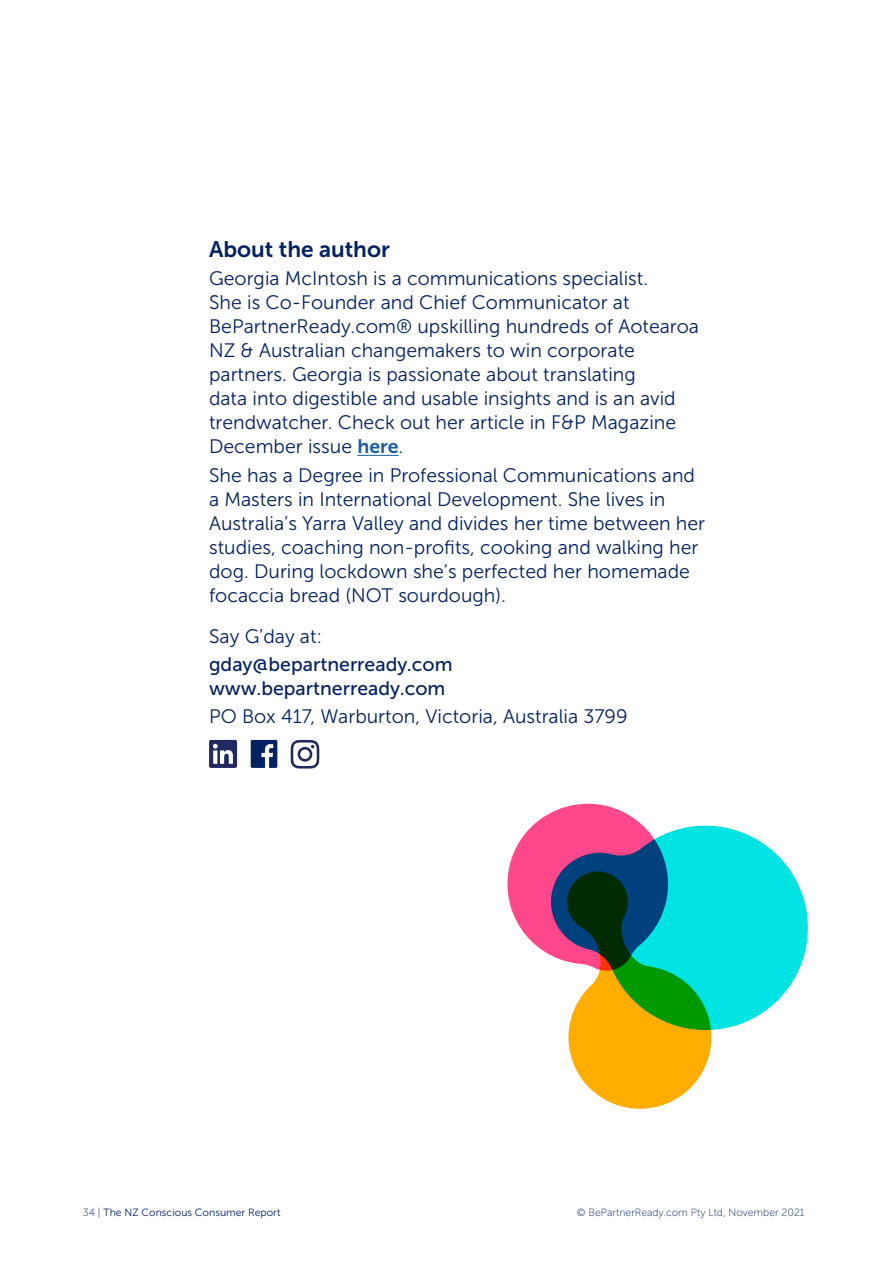
<style>
.page{position:relative;width:893px;height:1263px;background:#fff}
.page>*{position:absolute;margin:0;border:0;box-sizing:border-box;transform-origin:0 0}
.body_copy{font:22.5px "Museo Sans 700";color:#022162}
.body_copy-2{font:19.5px/24px "Museo Sans 300";color:#022162}
.body_copy-3{font:19.5px/24px "Museo Sans 500";color:#022162}
.t1{font:10.5px "Museo Sans 100";color:#022162}
.t2{font:10.5px "Museo Sans 300";color:#022162}
.s1{font-family:"Museo Sans 700";color:#175d9e}
.s2{font-family:"Museo Sans 100"}
</style>
<div class="page">
<hr style="left:357px;top:455px;width:42px;height:1px;background:#175d9e">
<svg style="left:291px;top:740px;width:28px;height:28px"></svg>
<div style="left:209px;top:740px;width:28px;height:28px;background:#21295e;border-radius:2px"></div>
<svg style="left:213px;top:744px;width:20px;height:20px"></svg>
<svg style="left:251px;top:740px;width:26px;height:28px"></svg>
<svg style="left:711px;top:826px;width:97px;height:204px;fill:#00e3e3"></svg>
<svg style="left:507px;top:804px;width:204px;height:305px"></svg>
<p class="body_copy" style="left:209px;top:237px;width:182px">About the author</p>
<p class="body_copy-2" style="left:209px;top:267px;width:491px">Georgia McIntosh is a communications specialist.<br>She is Co-Founder and Chief Communicator at BePartnerReady.com® upskilling hundreds of Aotearoa NZ &amp; Australian changemakers to win corporate partners. Georgia is passionate about translating<br>data into digestible and usable insights and is an avid trendwatcher. Check out her article in F&amp;P Magazine December issue <span class="s1">here</span>.</p>
<p class="body_copy-2" style="left:209px;top:463px;width:498px">She has a Degree in Professional Communications and a Masters in International Development. She lives in Australia’s Yarra Valley and divides her time between her studies, coaching non-profits, cooking and walking her dog. During lockdown she’s perfected her homemade focaccia bread (NOT sourdough).</p>
<p class="body_copy-2" style="left:209px;top:624px;width:115px">Say G’day at:</p>
<p class="body_copy-3" style="left:209px;top:652px;width:245px">gday@bepartnerready.com www.bepartnerready.com</p>
<p class="body_copy-2" style="left:209px;top:705px;width:420px">PO Box 417, Warburton, Victoria, Australia 3799</p>
<p class="t2" style="left:83px;top:1206px;width:199px"><span class="s2">34 |</span> The NZ Conscious Consumer Report</p>
<p class="t1" style="left:577px;top:1206px;width:229px">© BePartnerReady.com Pty Ltd, November 2021</p>
</div>
